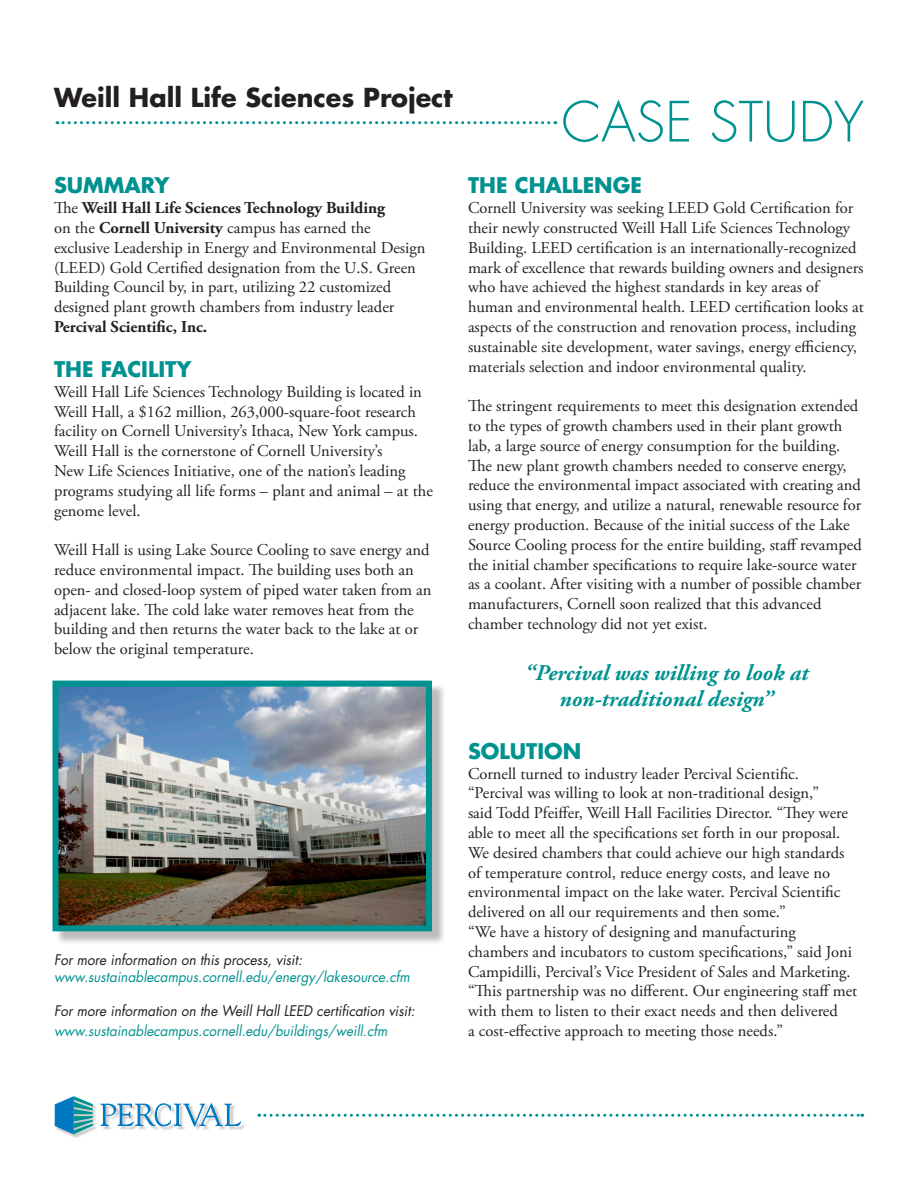
<style>
.page{position:relative;width:918px;height:1188px;background:#fff}
.page>*{position:absolute;margin:0;border:0;box-sizing:border-box;transform-origin:0 0}
.t1{font:300 54px "Futura";color:#009290}
.t2{font:700 25.5px "Futura";color:#231f20}
.t3{font:italic 700 22.5px/25.5px "Adobe Garamond Pro";color:#009290;text-align:center}
.t4{font:700 21px "Futura";color:#009290}
.t5{font:16.5px/19.8px "Adobe Garamond Pro";color:#231f20}
.t6{font:italic 14.25px/19.8px "Futura";color:#231f20;scale:.95 1}
.t7{font:italic 14.25px/17.1px "Futura";color:#009290;scale:.95 1}
.s1{font-weight:700}
.s2{color:#231f20}
.s3{color:#009290}
</style>
<div class="page">
<div style="left:55px;top:683px;width:391px;height:262px;background:#231f20;opacity:.3"></div>
<img style="left:59px;top:688px;width:366px;height:236px">
<div style="left:52px;top:681px;width:380px;height:250px;border:6px solid #009290"></div>
<div style="left:56px;top:1097px;width:190px;height:42px;background:#231f20;opacity:.25"></div>
<svg style="left:55px;top:1096px;width:38px;height:38px"></svg>
<svg style="left:100px;top:1103px;width:141px;height:24px"></svg>
<svg style="left:57px;top:121px;width:499px;height:3px"></svg>
<svg style="left:259px;top:1114px;width:604px;height:3px"></svg>
<p class="t2" style="left:54px;top:80px;width:400px">Weill Hall Life Sciences Project</p>
<p class="t4" style="left:54px;top:171px;width:117px">SUMMARY</p>
<p class="t5" style="left:54px;top:199px;width:373px">The <span class="s1">Weill Hall Life Sciences Technology Building<br></span>on the <span class="s1">Cornell University</span> campus has earned the exclusive Leadership in Energy and Environmental Design (LEED) Gold Certified designation from the U.S. Green Building Council by, in part, utilizing 22 customized designed plant growth chambers from industry leader <span class="s1">Percival Scientific, Inc.</span></p>
<p class="t4" style="left:54px;top:355px;width:139px">THE FACILITY</p>
<p class="t5" style="left:54px;top:382px;width:380px">Weill Hall Life Sciences Technology Building is located in Weill Hall, a $162 million, 263,000-square-foot research facility on Cornell University’s Ithaca, New York campus.<br>Weill Hall is the cornerstone of Cornell University’s<br>New Life Sciences Initiative, one of the nation’s leading programs studying all life forms – plant and animal – at the genome level.</p>
<p class="t5" style="left:54px;top:541px;width:379px">Weill Hall is using Lake Source Cooling to save energy and reduce environmental impact. The building uses both an open- and closed-loop system of piped water taken from an adjacent lake. The cold lake water removes heat from the building and then returns the water back to the lake at or below the original temperature.</p>
<p class="t7" style="left:54px;top:951px;width:376px"><span class="s2">For more information on this process, visit: </span>www.sustainablecampus.cornell.edu/energy/lakesource.cfm</p>
<p class="t6" style="left:54px;top:1001px;width:381px">For more information on the Weill Hall LEED certification visit: <span class="s3">www.sustainablecampus.cornell.edu/buildings/weill.cfm</span></p>
<p class="t1" style="left:561px;top:89px;width:304px">CASE STUDY</p>
<p class="t4" style="left:468px;top:171px;width:176px">THE CHALLENGE</p>
<p class="t5" style="left:468px;top:199px;width:398px">Cornell University was seeking LEED Gold Certification for their newly constructed Weill Hall Life Sciences Technology Building. LEED certification is an internationally-recognized mark of excellence that rewards building owners and designers who have achieved the highest standards in key areas of human and environmental health. LEED certification looks at aspects of the construction and renovation process, including sustainable site development, water savings, energy efficiency, materials selection and indoor environmental quality.</p>
<p class="t5" style="left:468px;top:397px;width:395px">The stringent requirements to meet this designation extended to the types of growth chambers used in their plant growth lab, a large source of energy consumption for the building.<br>The new plant growth chambers needed to conserve energy, reduce the environmental impact associated with creating and using that energy, and utilize a natural, renewable resource for energy production. Because of the initial success of the Lake Source Cooling process for the entire building, staff revamped the initial chamber specifications to require lake-source water as a coolant. After visiting with a number of possible chamber manufacturers, Cornell soon realized that this advanced chamber technology did not yet exist.</p>
<p class="t3" style="left:525px;top:661px;width:285px">“Percival was willing to look at non-traditional design”</p>
<p class="t4" style="left:468px;top:737px;width:115px">SOLUTION</p>
<p class="t5" style="left:468px;top:764px;width:391px">Cornell turned to industry leader Percival Scientific. “Percival was willing to look at non-traditional design,”<br>said Todd Pfeiffer, Weill Hall Facilities Director. “They were able to meet all the specifications set forth in our proposal.<br>We desired chambers that could achieve our high standards of temperature control, reduce energy costs, and leave no environmental impact on the lake water. Percival Scientific delivered on all our requirements and then some.”<br>“We have a history of designing and manufacturing chambers and incubators to custom specifications,” said Joni Campidilli, Percival’s Vice President of Sales and Marketing. “This partnership was no different. Our engineering staff met with them to listen to their exact needs and then delivered<br>a cost-effective approach to meeting those needs.”</p>
</div>
